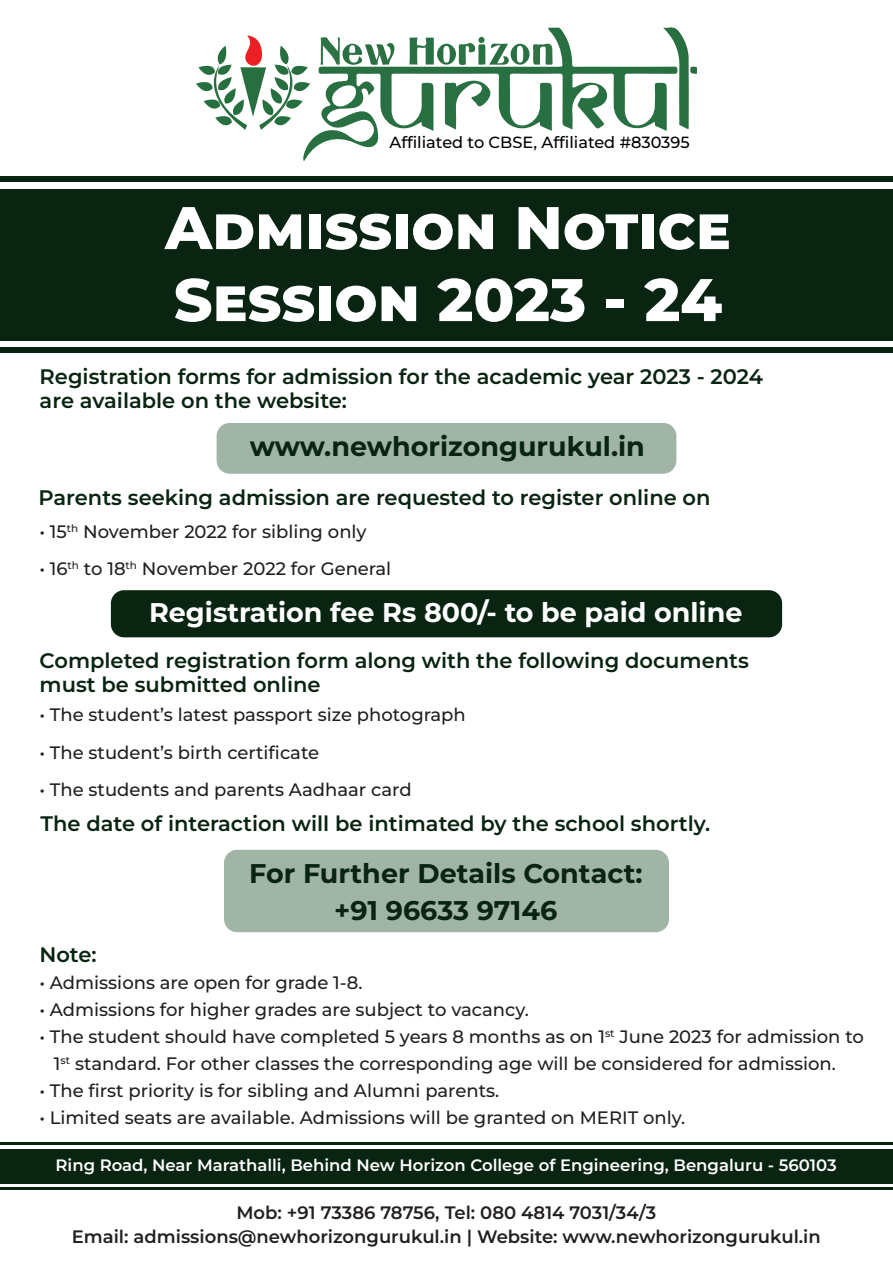
<style>
.page{position:relative;width:893px;height:1263px;background:#fff}
.page>*{position:absolute;margin:0;border:0;box-sizing:border-box;transform-origin:0 0}
.t1{font:800 60px/72px "Montserrat";color:#fff}
.t2{font:700 27px/37.5px "Montserrat";color:#092411;text-align:center}
.t3{font:700 27px "Montserrat";color:#fff}
.t4{font:600 21px/24px "Montserrat";color:#092411}
.t5{font:500 18px/27px "Montserrat";color:#231f20}
.t6{font:600 18px/24px "Montserrat";color:#231f20;text-align:center}
.t7{font:600 16.5px "Montserrat";color:#fff}
.t8{font:500 16.2px "Montserrat";color:#000}
</style>
<div class="page">
<svg style="left:196px;top:35px;width:106px;height:95px"></svg>
<svg style="left:302px;top:28px;width:365px;height:133px"></svg>
<svg style="left:663px;top:27px;width:34px;height:102px"></svg>
<svg style="left:445px;top:80px;width:47px;height:50px"></svg>
<svg style="left:320px;top:36px;width:75px;height:30px"></svg>
<svg style="left:409px;top:38px;width:144px;height:28px"></svg>
<div style="left:478px;top:37px;width:7px;height:6px;background:#2e7345;border-radius:50%"></div>
<div style="left:0;top:189px;width:893px;height:151px;background:#092411"></div>
<div style="left:0;top:176px;width:893px;height:6px;background:#092411"></div>
<div style="left:0;top:347px;width:893px;height:6px;background:#092411"></div>
<div style="left:224px;top:850px;width:445px;height:82px;background:#a0b5a6;border-radius:13px"></div>
<div style="left:217px;top:423px;width:459px;height:51px;background:#a0b5a6;border-radius:13px"></div>
<div style="left:111px;top:590px;width:671px;height:47px;background:#092411;border-radius:13px"></div>
<div style="left:0;top:1149px;width:893px;height:34px;background:#092411"></div>
<hr style="left:0;top:1142px;width:893px;height:3px;background:#092411">
<hr style="left:0;top:1187px;width:893px;height:3px;background:#092411">
<p class="t8" style="left:390px;top:131px;width:302px">Affiliated to CBSE, Affiliated #830395</p>
<h1 class="t1" style="left:165px;top:190px;width:567px">ADMISSION NOTICE<br>SESSION 2023 - 24</h1>
<p class="t4" style="left:40px;top:364px;width:725px">Registration forms for admission for the academic year 2023 - 2024 are available on the website:</p>
<h2 class="t2" style="left:250px;top:427px;width:396px">www.newhorizongurukul.in</h2>
<p class="t4" style="left:39px;top:485px;width:673px">Parents seeking admission are requested to register online on</p>
<p class="t5" style="left:39px;top:517px;width:329px">• 15<sup>th</sup> November 2022 for sibling only</p>
<p class="t5" style="left:39px;top:555px;width:353px">• 16<sup>th</sup> to 18<sup>th</sup> November 2022 for General</p>
<h2 class="t3" style="left:149px;top:595px;width:595px">Registration fee Rs 800/- to be paid online</h2>
<p class="t4" style="left:40px;top:648px;width:711px">Completed registration form along with the following documents must be submitted online</p>
<p class="t5" style="left:39px;top:701px;width:428px">• The student’s latest passport size photograph</p>
<p class="t5" style="left:39px;top:738px;width:281px">• The student’s birth certificate</p>
<p class="t5" style="left:39px;top:776px;width:374px">• The students and parents Aadhaar card</p>
<p class="t4" style="left:40px;top:811px;width:671px">The date of interaction will be intimated by the school shortly.</p>
<h2 class="t2" style="left:249px;top:854px;width:395px">For Further Details Contact: +91 96633 97146</h2>
<p class="t4" style="left:39px;top:942px;width:59px">Note:</p>
<p class="t5" style="left:39px;top:968px;width:325px">• Admissions are open for grade 1-8.</p>
<p class="t5" style="left:39px;top:995px;width:491px">• Admissions for higher grades are subject to vacancy.</p>
<p class="t5" style="left:54px;top:1022px;width:811px;text-indent:-15px">• The student should have completed 5 years 8 months as on 1<sup>st</sup> June 2023 for admission to<br>1<sup>st</sup> standard. For other classes the corresponding age will be considered for admission.</p>
<p class="t5" style="left:39px;top:1076px;width:461px">• The first priority is for sibling and Alumni parents.</p>
<p class="t5" style="left:39px;top:1103px;width:647px">• Limited seats are available. Admissions will be granted on MERIT only.</p>
<p class="t7" style="left:56px;top:1154px;width:783px">Ring Road, Near Marathalli, Behind New Horizon College of Engineering, Bengaluru - 560103</p>
<p class="t6" style="left:72px;top:1200px;width:750px">Mob: +91 73386 78756, Tel: 080 4814 7031/34/3<br>Email: admissions@newhorizongurukul.in | Website: www.newhorizongurukul.in</p>
</div>
